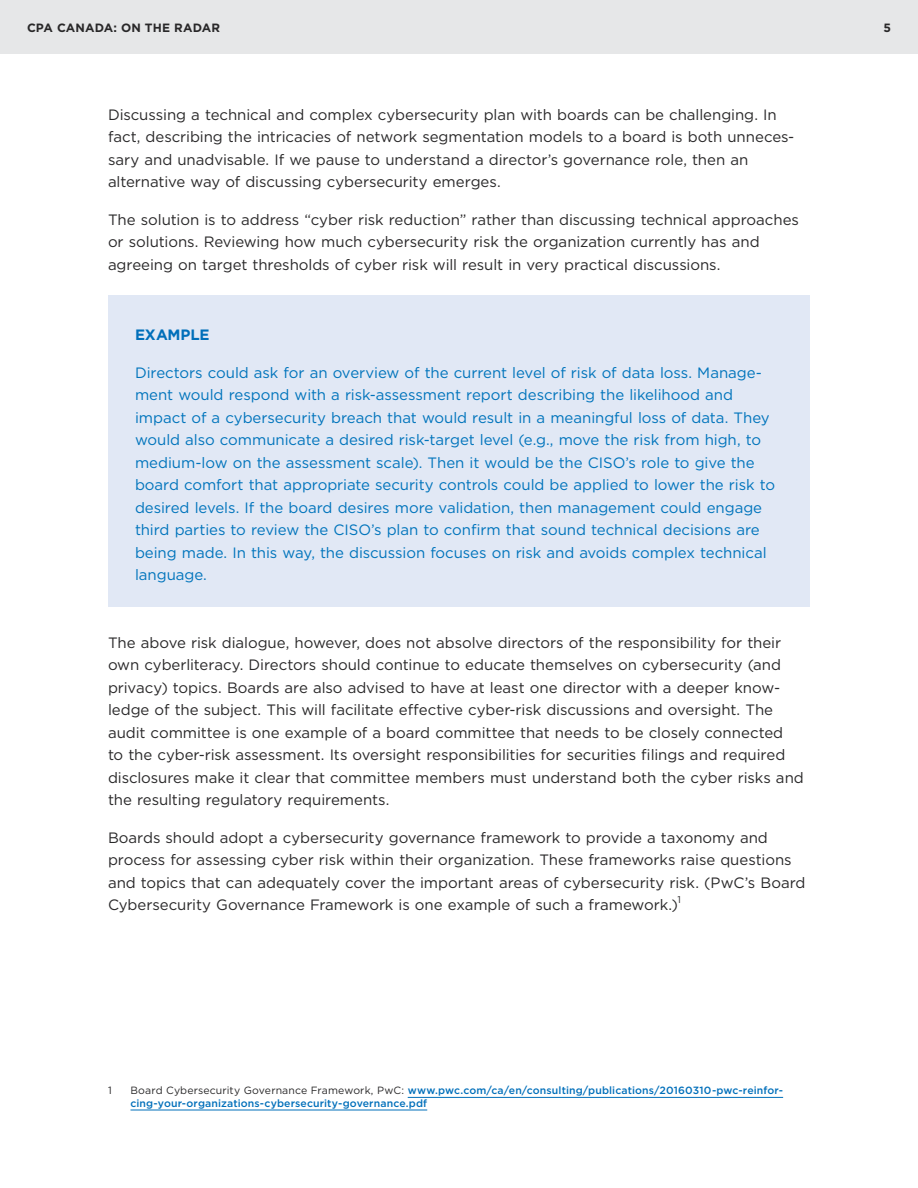
<style>
.page{position:relative;width:918px;height:1188px;background:#fff}
.page>*{position:absolute;margin:0;border:0;box-sizing:border-box;transform-origin:0 0}
.t1{font:15px/22.5px "Gotham";letter-spacing:-.005em;color:#292829}
.t2{font:15px/22.5px "Gotham";letter-spacing:-.005em;color:#0074bc}
.t3{font:700 15px "Gotham";letter-spacing:-.01em;color:#006fba}
.t4{font:700 12px "Gotham";letter-spacing:.005em;color:#292829}
.t5{font:500 10.5px/12.6px "Gotham";letter-spacing:.01em;color:#006fba}
.t6{font:10.5px "Gotham";color:#292829}
.t7{font:9.75px "Gotham";color:#292829}
.s1{font-weight:400;color:#292829}
</style>
<div class="page">
<div style="left:0;top:0;width:918px;height:54px;background:#e6e7e8"></div>
<div style="left:108px;top:296px;width:702px;height:312px;background:#e1e8f5"></div>
<hr style="left:408px;top:1097px;width:375px;height:1px;background:#006fba">
<hr style="left:130px;top:1110px;width:297px;height:1px;background:#006fba">
<p class="t4" style="left:27px;top:20px;width:195px">CPA CANADA: ON THE RADAR</p>
<p class="t4" style="left:883px;top:20px;width:9px">5</p>
<p class="t1" style="left:108px;top:103px;width:688px">Discussing a technical and complex cybersecurity plan with boards can be challenging. In fact, describing the intricacies of network segmentation models to a board is both unneces&shy;sary and unadvisable. If we pause to understand a director’s governance role, then an alternative way of discussing cybersecurity emerges.</p>
<p class="t1" style="left:108px;top:208px;width:692px">The solution is to address “cyber risk reduction” rather than discussing technical approaches or solutions. Reviewing how much cybersecurity risk the organization currently has and agreeing on target thresholds of cyber risk will result in very practical discussions.</p>
<p class="t3" style="left:135px;top:325px;width:76px">EXAMPLE</p>
<p class="t2" style="left:135px;top:361px;width:642px">Directors could ask for an overview of the current level of risk of data loss. Manage&shy;ment would respond with a risk-assessment report describing the likelihood and impact of a cybersecurity breach that would result in a meaningful loss of data. They would also communicate a desired risk-target level (e.g., move the risk from high, to medium-low on the assessment scale). Then it would be the CISO’s role to give the board comfort that appropriate security controls could be applied to lower the risk to desired levels. If the board desires more validation, then management could engage third parties to review the CISO’s plan to confirm that sound technical decisions are being made. In this way, the discussion focuses on risk and avoids complex technical language.</p>
<p class="t1" style="left:108px;top:631px;width:697px">The above risk dialogue, however, does not absolve directors of the responsibility for their own cyberliteracy. Directors should continue to educate themselves on cybersecurity (and privacy) topics. Boards are also advised to have at least one director with a deeper know&shy;ledge of the subject. This will facilitate effective cyber-risk discussions and oversight. The audit committee is one example of a board committee that needs to be closely connected<br>to the cyber-risk assessment. Its oversight responsibilities for securities filings and required disclosures make it clear that committee members must understand both the cyber risks and the resulting regulatory requirements.</p>
<p class="t1" style="left:108px;top:826px;width:699px">Boards should adopt a cybersecurity governance framework to provide a taxonomy and process for assessing cyber risk within their organization. These frameworks raise questions and topics that can adequately cover the important areas of cybersecurity risk. (PwC’s Board Cybersecurity Governance Framework is one example of such a framework.)</p>
<p class="t7" style="left:678px;top:893px;width:5px">1</p>
<p class="t6" style="left:108px;top:1084px;width:5px">1</p>
<p class="t5" style="left:131px;top:1084px;width:654px"><span class="s1">Board Cybersecurity Governance Framework, PwC:</span> www.pwc.com/ca/en/consulting/publications/20160310-pwc-reinfor&shy;cing-your-organizations-cybersecurity-governance.pdf</p>
</div>
